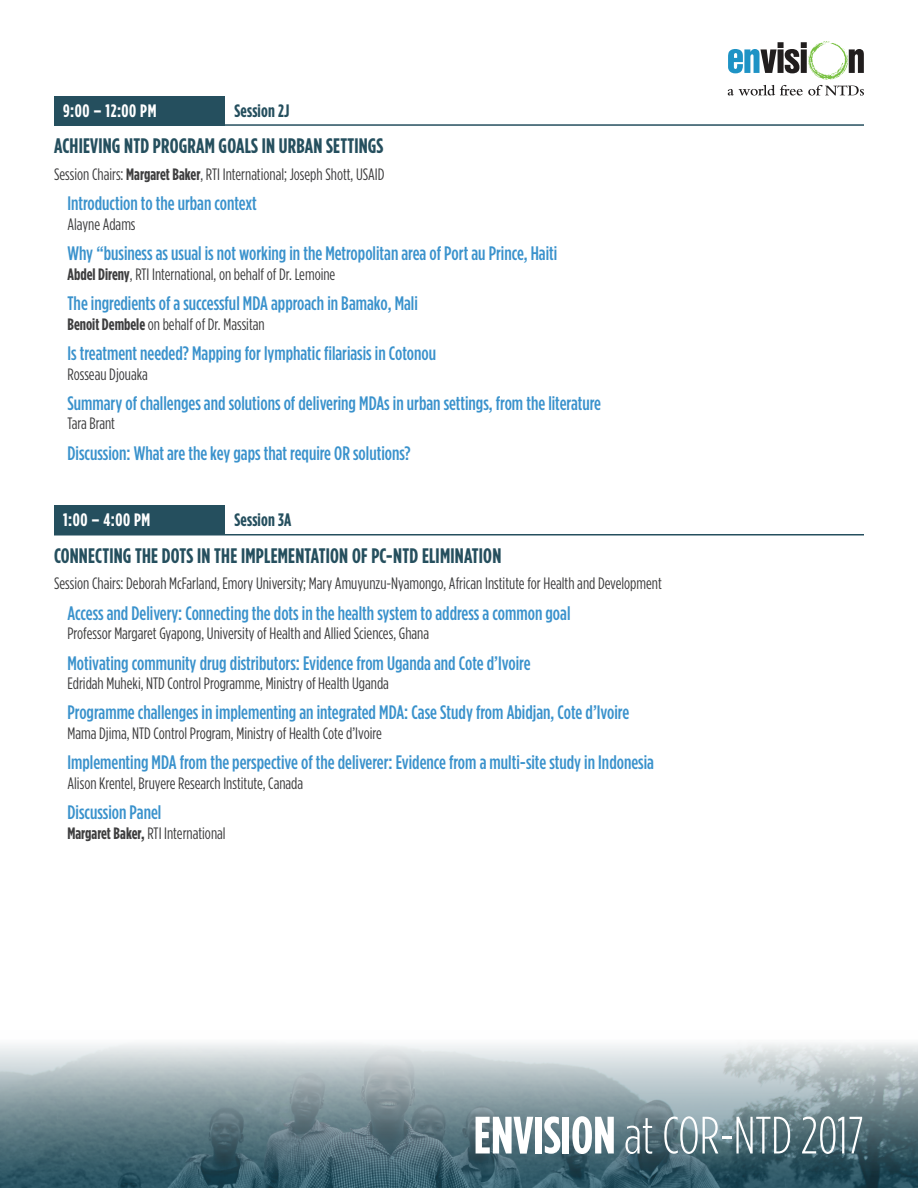
<style>
.page{position:relative;width:918px;height:1188px;background:#fff}
.page>*{position:absolute;margin:0;border:0;box-sizing:border-box;transform-origin:0 0}
.t1{font:300 52.5px "Gotham Condensed";color:#fff}
.Main_Session{font:700 21px "Gotham Condensed";letter-spacing:.01em;color:#254f5e}
.Discussion_Points{font:500 19.5px "Gotham Condensed";color:#3a92cc}
.Time{font:700 18px "Gotham Condensed";letter-spacing:.03em;color:#fff}
.Location{font:700 18px "Gotham Condensed";letter-spacing:.01em;color:#254f5e}
.Discussion_Person{font:16.5px "Gotham Condensed";color:#3e3e3f}
.Speakers{font:16.5px "Gotham Condensed";color:#3e3e3f}
.s1{font-weight:700}
</style>
<div class="page">
<svg style="left:728px;top:41px;width:136px;height:55px"></svg>
<svg style="left:0;top:1043px;width:918px;height:145px;background:#7c939b"></svg>
<hr style="left:54px;top:124px;width:810px;height:2px;background:#254f5e">
<hr style="left:54px;top:534px;width:810px;height:2px;background:#254f5e">
<div style="left:54px;top:96px;width:170px;height:29px;background:#254f5e"></div>
<div style="left:54px;top:506px;width:170px;height:29px;background:#254f5e"></div>
<p class="Time" style="left:63px;top:100px;width:95px">9:00 – 12:00 PM</p>
<p class="Location" style="left:235px;top:100px;width:56px">Session 2J</p>
<p class="Main_Session" style="left:54px;top:133px;width:331px">ACHIEVING NTD PROGRAM GOALS IN URBAN SETTINGS</p>
<p class="Speakers" style="left:54px;top:165px;width:332px">Session Chairs: <span class="s1">Margaret Baker</span>, RTI International; Joseph Shott, USAID</p>
<p class="Discussion_Points" style="left:68px;top:192px;width:191px">Introduction to the urban context</p>
<p class="Discussion_Person" style="left:68px;top:214px;width:70px">Alayne Adams</p>
<p class="Discussion_Points" style="left:68px;top:242px;width:491px">Why “business as usual is not working in the Metropolitan area of Port au Prince, Haiti</p>
<p class="Discussion_Person" style="left:68px;top:264px;width:269px"><span class="s1">Abdel Direny</span>, RTI International, on behalf of Dr. Lemoine</p>
<p class="Discussion_Points" style="left:68px;top:292px;width:352px">The ingredients of a successful MDA approach in Bamako, Mali</p>
<p class="Discussion_Person" style="left:68px;top:314px;width:199px"><span class="s1">Benoit Dembele</span> on behalf of Dr. Massitan</p>
<p class="Discussion_Points" style="left:68px;top:342px;width:370px">Is treatment needed? Mapping for lymphatic filariasis in Cotonou</p>
<p class="Discussion_Person" style="left:68px;top:364px;width:82px">Rosseau Djouaka</p>
<p class="Discussion_Points" style="left:68px;top:392px;width:535px">Summary of challenges and solutions of delivering MDAs in urban settings, from the literature</p>
<p class="Discussion_Person" style="left:68px;top:414px;width:49px">Tara Brant</p>
<p class="Discussion_Points" style="left:68px;top:441px;width:345px">Discussion: What are the key gaps that require OR solutions?</p>
<p class="Time" style="left:63px;top:510px;width:89px">1:00 – 4:00 PM</p>
<p class="Location" style="left:235px;top:510px;width:58px">Session 3A</p>
<p class="Main_Session" style="left:54px;top:543px;width:449px">CONNECTING THE DOTS IN THE IMPLEMENTATION OF PC-NTD ELIMINATION</p>
<p class="Speakers" style="left:54px;top:574px;width:609px">Session Chairs: Deborah McFarland, Emory University; Mary Amuyunzu-Nyamongo, African Institute for Health and Development</p>
<p class="Discussion_Points" style="left:68px;top:601px;width:504px">Access and Delivery: Connecting the dots in the health system to address a common goal</p>
<p class="Discussion_Person" style="left:68px;top:624px;width:363px">Professor Margaret Gyapong, University of Health and Allied Sciences, Ghana</p>
<p class="Discussion_Points" style="left:68px;top:651px;width:464px">Motivating community drug distributors: Evidence from Uganda and Cote d’Ivoire</p>
<p class="Discussion_Person" style="left:68px;top:674px;width:323px">Edridah Muheki, NTD Control Programme, Ministry of Health Uganda</p>
<p class="Discussion_Points" style="left:68px;top:701px;width:563px">Programme challenges in implementing an integrated MDA: Case Study from Abidjan, Cote d’Ivoire</p>
<p class="Discussion_Person" style="left:68px;top:724px;width:316px">Mama Djima, NTD Control Program, Ministry of Health Cote d’Ivoire</p>
<p class="Discussion_Points" style="left:68px;top:751px;width:588px">Implementing MDA from the perspective of the deliverer: Evidence from a multi-site study in Indonesia</p>
<p class="Discussion_Person" style="left:68px;top:774px;width:237px">Alison Krentel, Bruyere Research Institute, Canada</p>
<p class="Discussion_Points" style="left:68px;top:801px;width:95px">Discussion Panel</p>
<p class="Discussion_Person" style="left:68px;top:824px;width:160px"><span class="s1">Margaret Baker,</span> RTI International</p>
<h1 class="t1" style="left:474px;top:1106px;width:392px"><span class="s1">ENVISION</span> at COR-NTD 2017</h1>
</div>
